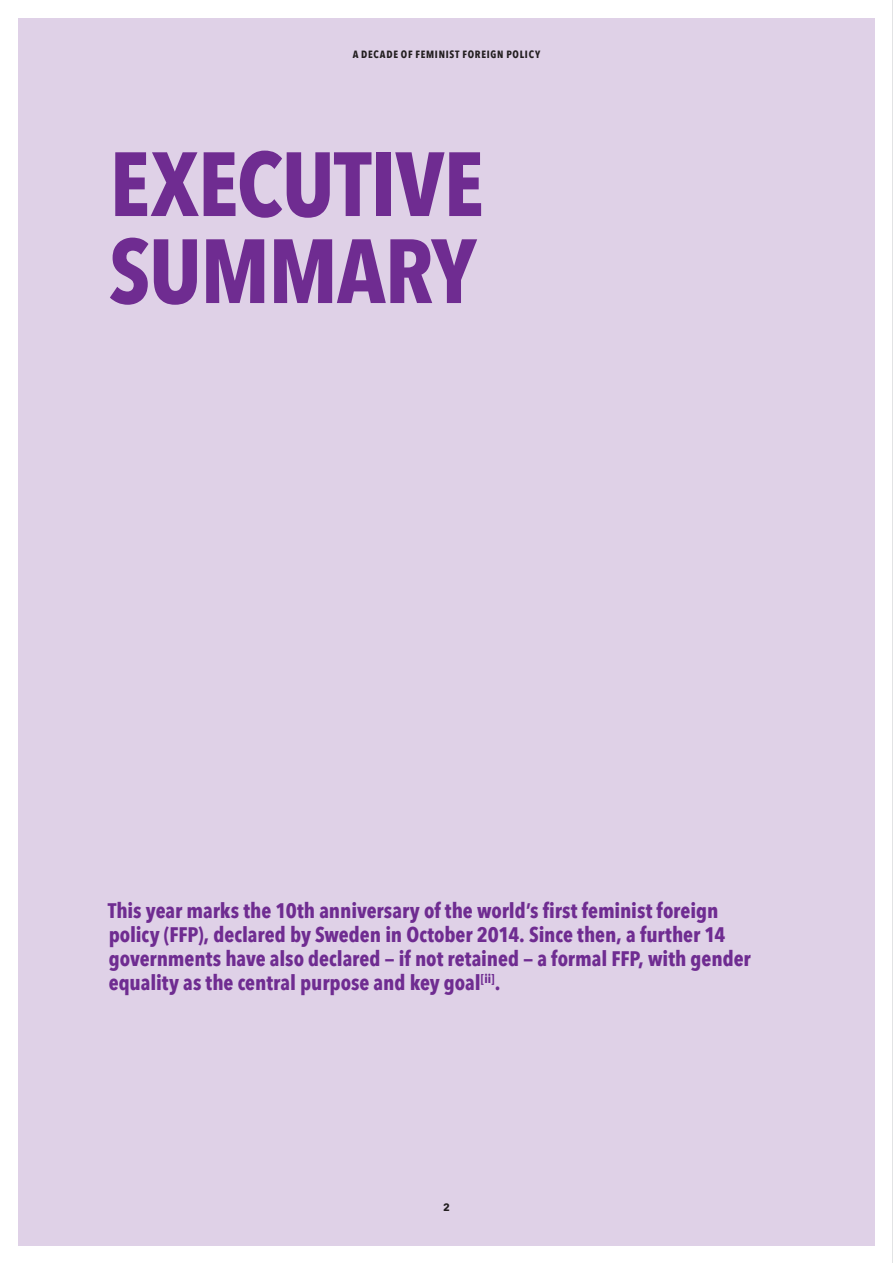
<style>
.page{position:relative;width:893px;height:1263px;background:#fff}
.page>*{position:absolute;margin:0;border:0;box-sizing:border-box;transform-origin:0 0}
.t1{font:700 90px/87px "Avenir Next Condensed";letter-spacing:-.01em;color:#6f2c91}
.Introduction{font:700 21px/24px "Avenir Next Condensed";letter-spacing:-.005em;color:#6f2c91}
.t2{font:700 10.5px "Avenir Next Condensed";letter-spacing:.07em;color:#231f20}
.t3{font:700 10.5px "Avenir Next";color:#231f20}
</style>
<div class="page">
<div style="left:18px;top:18px;width:857px;height:1228px;background:#dfd1e7"></div>
<hr style="left:892px;top:0;width:1px;height:1263px;background:#c7c8ca">
<p class="t2" style="left:353px;top:48px;width:189px">A DECADE OF FEMINIST FOREIGN POLICY</p>
<h1 class="t1" style="left:109px;top:140px;width:376px">EXECUTIVE<br>SUMMARY</h1>
<p class="Introduction" style="left:108px;top:899px;width:645px">This year marks the 10th anniversary of the world’s first feminist foreign policy (FFP), declared by Sweden in October 2014. Since then, a further 14 governments have also declared — if not retained — a formal FFP, with gender equality as the central purpose and key goal<sup>[ii]</sup>.</p>
<p class="t3" style="left:443px;top:1198px;width:8px">2</p>
</div>
